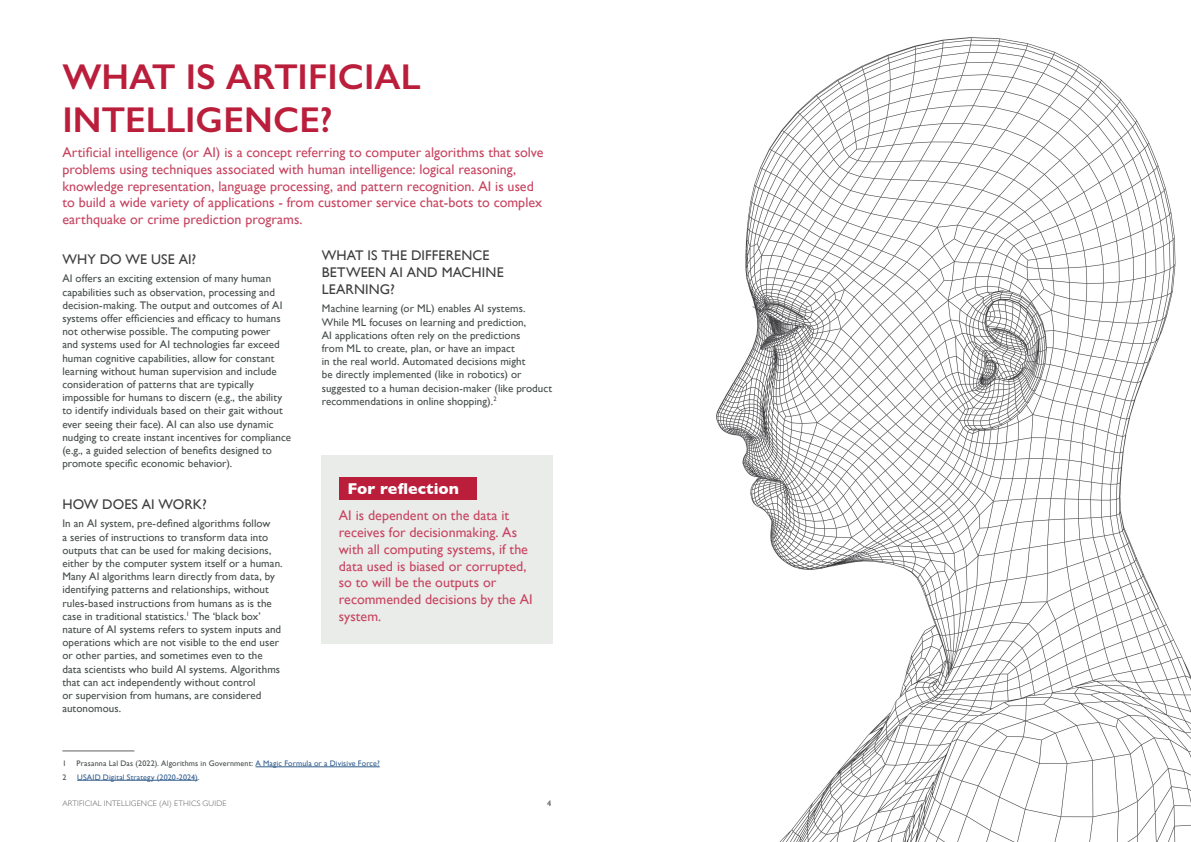
<style>
.page{position:relative;width:1191px;height:842px;background:#fff}
.page>*{position:absolute;margin:0;border:0;box-sizing:border-box;transform-origin:0 0}
.t1{font:600 36px/43.2px "Gill Sans";color:#ba1e3b}
.t2{font:700 16px "Gill Sans";letter-spacing:.005em;color:#fff}
.t3{font:14px/16.8px "Gill Sans";color:#c74460}
.t4{font:14px/16.8px "Gill Sans";letter-spacing:.005em;color:#3e3e3f}
.t5{font:11px/13.2px "Gill Sans";letter-spacing:.005em;color:#454d4a}
.t6{font:8px "Gill Sans";letter-spacing:.02em;color:#454d4a}
.t7{font:300 8px "Gill Sans";letter-spacing:.025em;color:#625e5f}
.t8{font:8px "Gill Sans";letter-spacing:.02em;color:#315e8d}
.t9{font:600 8px "Gill Sans";color:#625e5f}
.s1{color:#315e8d}
.s2{color:#454d4a}
</style>
<div class="page">
<hr style="left:62px;top:751px;width:72px;height:1px;background:#625e5f">
<hr style="left:255px;top:767px;width:125px;height:1px;background:#315e8d">
<hr style="left:77px;top:780px;width:121px;height:1px;background:#315e8d">
<div style="left:322px;top:455px;width:231px;height:189px;background:#eaece9"></div>
<div style="left:339px;top:477px;width:138px;height:23px;background:#ba1e3b"></div>
<img style="left:716px;top:37px;width:475px;height:805px">
<h1 class="t1" style="left:62px;top:54px;width:360px">WHAT IS ARTIFICIAL<br>INTELLIGENCE?</h1>
<p class="t3" style="left:62px;top:144px;width:482px">Artificial intelligence (or AI) is a concept referring to computer algorithms that solve problems using techniques associated with human intelligence: logical reasoning, knowledge representation, language processing, and pattern recognition. AI is used to build a wide variety of applications - from customer service chat-bots to complex earthquake or crime prediction programs.</p>
<p class="t4" style="left:62px;top:250px;width:135px">WHY DO WE USE AI?</p>
<p class="t5" style="left:62px;top:272px;width:230px">AI offers an exciting extension of many human capabilities such as observation, processing and decision-making. The output and outcomes of AI systems offer efficiencies and efficacy to humans not otherwise possible. The computing power<br>and systems used for AI technologies far exceed human cognitive capabilities, allow for constant learning without human supervision and include consideration of patterns that are typically impossible for humans to discern (e.g., the ability to identify individuals based on their gait without ever seeing their face). AI can also use dynamic nudging to create instant incentives for compliance (e.g., a guided selection of benefits designed to promote specific economic behavior).</p>
<p class="t4" style="left:62px;top:495px;width:146px">HOW DOES AI WORK?</p>
<p class="t5" style="left:62px;top:517px;width:222px">In an AI system, pre-defined algorithms follow<br>a series of instructions to transform data into outputs that can be used for making decisions, either by the computer system itself or a human.<br>Many AI algorithms learn directly from data, by identifying patterns and relationships, without rules-based instructions from humans as is the case in traditional statistics.<sup>1</sup> The ‘black box’ nature of AI systems refers to system inputs and operations which are not visible to the end user or other parties, and sometimes even to the data scientists who build AI systems. Algorithms that can act independently without control<br>or supervision from humans, are considered autonomous.</p>
<p class="t4" style="left:322px;top:247px;width:183px">WHAT IS THE DIFFERENCE<br>BETWEEN AI AND MACHINE<br>LEARNING?</p>
<p class="t5" style="left:322px;top:302px;width:232px">Machine learning (or ML) enables AI systems.<br>While ML focuses on learning and prediction,<br>AI applications often rely on the predictions<br>from ML to create, plan, or have an impact<br>in the real world. Automated decisions might<br>be directly implemented (like in robotics) or suggested to a human decision-maker (like product recommendations in online shopping).<sup>2</sup></p>
<h2 class="t2" style="left:347px;top:476px;width:113px">For reflection</h2>
<p class="t3" style="left:339px;top:507px;width:195px">AI is dependent on the data it receives for decisionmaking. As with all computing systems, if the data used is biased or corrupted, so to will be the outputs or recommended decisions by the AI system.</p>
<p class="t6" style="left:62px;top:759px;width:5px">1</p>
<p class="t6" style="left:77px;top:759px;width:305px">Prasanna Lal Das (2022). Algorithms in Government: <span class="s1">A Magic Formula or a Divisive Force?</span></p>
<p class="t6" style="left:62px;top:772px;width:5px">2</p>
<p class="t8" style="left:77px;top:772px;width:124px">USAID Digital Strategy (2020-2024)<span class="s2">.</span></p>
<p class="t7" style="left:62px;top:797px;width:166px">ARTIFICIAL INTELLIGENCE (AI) ETHICS GUIDE</p>
<p class="t9" style="left:547px;top:798px;width:6px">4</p>
</div>
